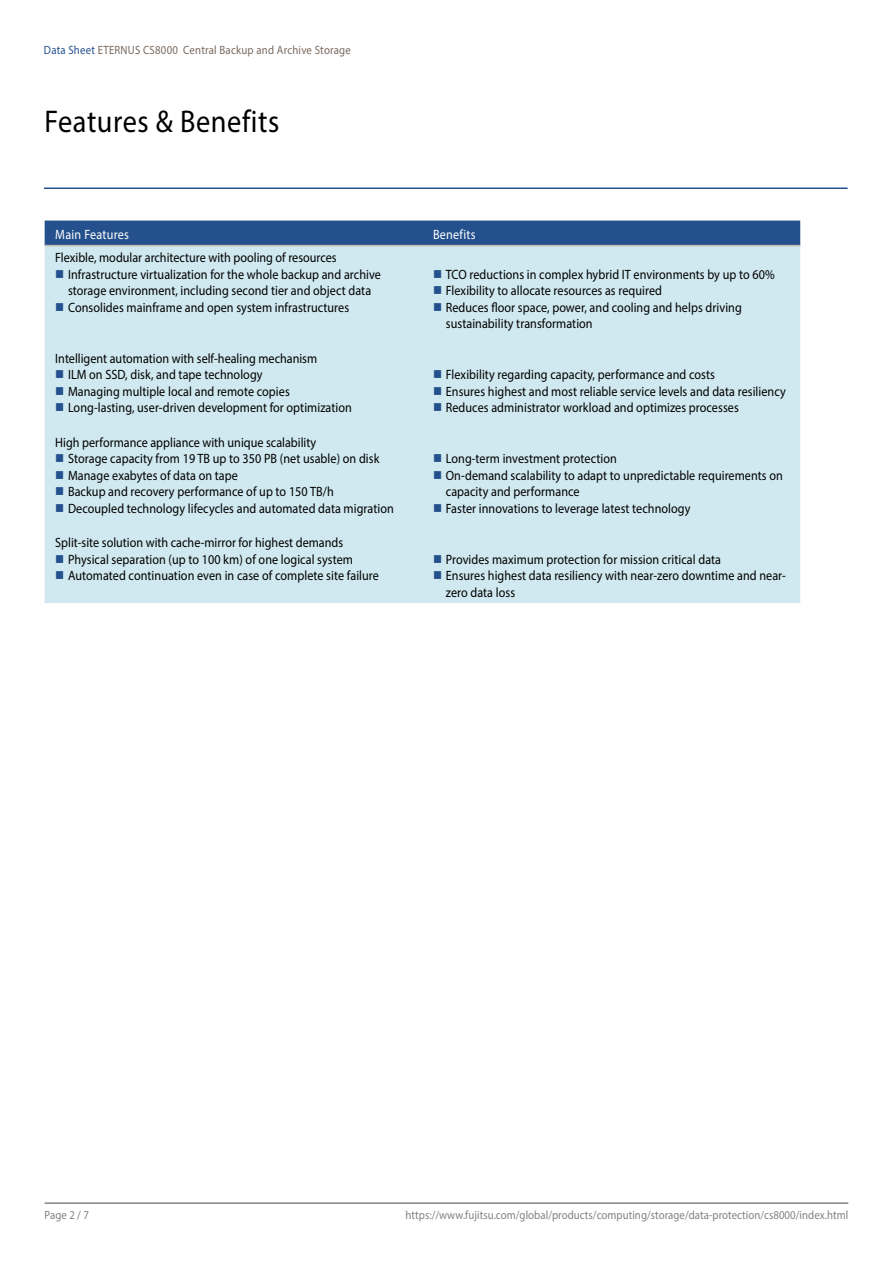
<style>
.page{position:relative;width:893px;height:1263px;background:#fff}
.page>*{position:absolute;margin:0;border:0;box-sizing:border-box;transform-origin:0 0}
.t1{font:31.5px "Myriad Pro";letter-spacing:.02em;color:#000;scale:.9 1}
.t2{font:13.5px/16.5px "Myriad Pro";letter-spacing:.005em;color:#000;scale:.9 1}
.t3{font:13.5px "Myriad Pro";letter-spacing:.02em;color:#fff;scale:.9 1}
.t4{font:12px "Myriad Pro";letter-spacing:.005em;color:#818280;scale:.9 1}
.t5{font:12px "Myriad Pro";letter-spacing:.02em;color:#79695e;scale:.9 1}
.s1{color:#24518d}
</style>
<div class="page">
<hr style="left:45px;top:1202px;width:803px;height:2px;background:#818280">
<div style="left:45px;top:221px;width:755px;height:24px;background:#24518d"></div>
<div style="left:45px;top:246px;width:755px;height:357px;background:#d0e8ef"></div>
<hr style="left:45px;top:245px;width:377px;height:1px;background:#c9bbb0">
<hr style="left:422px;top:245px;width:378px;height:1px;background:#c9bbb0">
<hr style="left:44px;top:187px;width:804px;height:2px;background:#24518d">
<svg style="left:56px;top:270px;width:7px;height:8px"></svg>
<svg style="left:56px;top:303px;width:7px;height:8px"></svg>
<svg style="left:434px;top:270px;width:7px;height:8px"></svg>
<svg style="left:434px;top:286px;width:7px;height:8px"></svg>
<svg style="left:434px;top:303px;width:7px;height:8px"></svg>
<svg style="left:56px;top:370px;width:7px;height:8px"></svg>
<svg style="left:56px;top:387px;width:7px;height:8px"></svg>
<svg style="left:56px;top:403px;width:7px;height:8px"></svg>
<svg style="left:434px;top:370px;width:7px;height:8px"></svg>
<svg style="left:434px;top:387px;width:7px;height:8px"></svg>
<svg style="left:434px;top:403px;width:7px;height:8px"></svg>
<svg style="left:56px;top:454px;width:7px;height:8px"></svg>
<svg style="left:56px;top:471px;width:7px;height:8px"></svg>
<svg style="left:56px;top:487px;width:7px;height:8px"></svg>
<svg style="left:56px;top:504px;width:7px;height:8px"></svg>
<svg style="left:434px;top:454px;width:7px;height:8px"></svg>
<svg style="left:434px;top:471px;width:7px;height:8px"></svg>
<svg style="left:434px;top:504px;width:7px;height:8px"></svg>
<svg style="left:56px;top:555px;width:7px;height:8px"></svg>
<svg style="left:56px;top:571px;width:7px;height:8px"></svg>
<svg style="left:434px;top:555px;width:7px;height:8px"></svg>
<svg style="left:434px;top:571px;width:7px;height:8px"></svg>
<p class="t5" style="left:44px;top:43px;width:343px"><span class="s1">Data Sheet</span> ETERNUS CS8000 Central Backup and Archive Storage</p>
<h1 class="t1" style="left:45px;top:102px;width:262px">Features &amp; Benefits</h1>
<p class="t3" style="left:55px;top:226px;width:83px">Main Features</p>
<p class="t3" style="left:433px;top:226px;width:49px">Benefits</p>
<p class="t2" style="left:68px;top:249px;width:349px;text-indent:-13px">Flexible, modular architecture with pooling of resources Infrastructure virtualization for the whole backup and archive storage environment, including second tier and object data Consolides mainframe and open system infrastructures</p>
<p class="t2" style="left:446px;top:266px;width:367px">TCO reductions in complex hybrid IT environments by up to 60% Flexibility to allocate resources as required<br>Reduces floor space, power, and cooling and helps driving sustainability transformation</p>
<p class="t2" style="left:68px;top:350px;width:317px;text-indent:-13px">Intelligent automation with self-healing mechanism<br>ILM on SSD, disk, and tape technology<br>Managing multiple local and remote copies Long-lasting, user-driven development for optimization</p>
<p class="t2" style="left:68px;top:434px;width:363px;text-indent:-13px">High performance appliance with unique scalability<br>Storage capacity from 19 TB up to 350 PB (net usable) on disk Manage exabytes of data on tape<br>Backup and recovery performance of up to 150 TB/h<br>Decoupled technology lifecycles and automated data migration</p>
<p class="t2" style="left:68px;top:534px;width:347px;text-indent:-13px">Split-site solution with cache-mirror for highest demands<br>Physical separation (up to 100 km) of one logical system<br>Automated continuation even in case of complete site failure</p>
<p class="t2" style="left:446px;top:366px;width:379px">Flexibility regarding capacity, performance and costs<br>Ensures highest and most reliable service levels and data resiliency<br>Reduces administrator workload and optimizes processes</p>
<p class="t2" style="left:446px;top:450px;width:376px">Long-term investment protection<br>On-demand scalability to adapt to unpredictable requirements on capacity and performance<br>Faster innovations to leverage latest technology</p>
<p class="t2" style="left:446px;top:551px;width:379px">Provides maximum protection for mission critical data<br>Ensures highest data resiliency with near-zero downtime and near&shy;zero data loss</p>
<p class="t4" style="left:45px;top:1207px;width:51px">Page 2 / 7</p>
<p class="t4" style="left:406px;top:1207px;width:493px">https://www.fujitsu.com/global/products/computing/storage/data-protection/cs8000/index.html</p>
</div>
